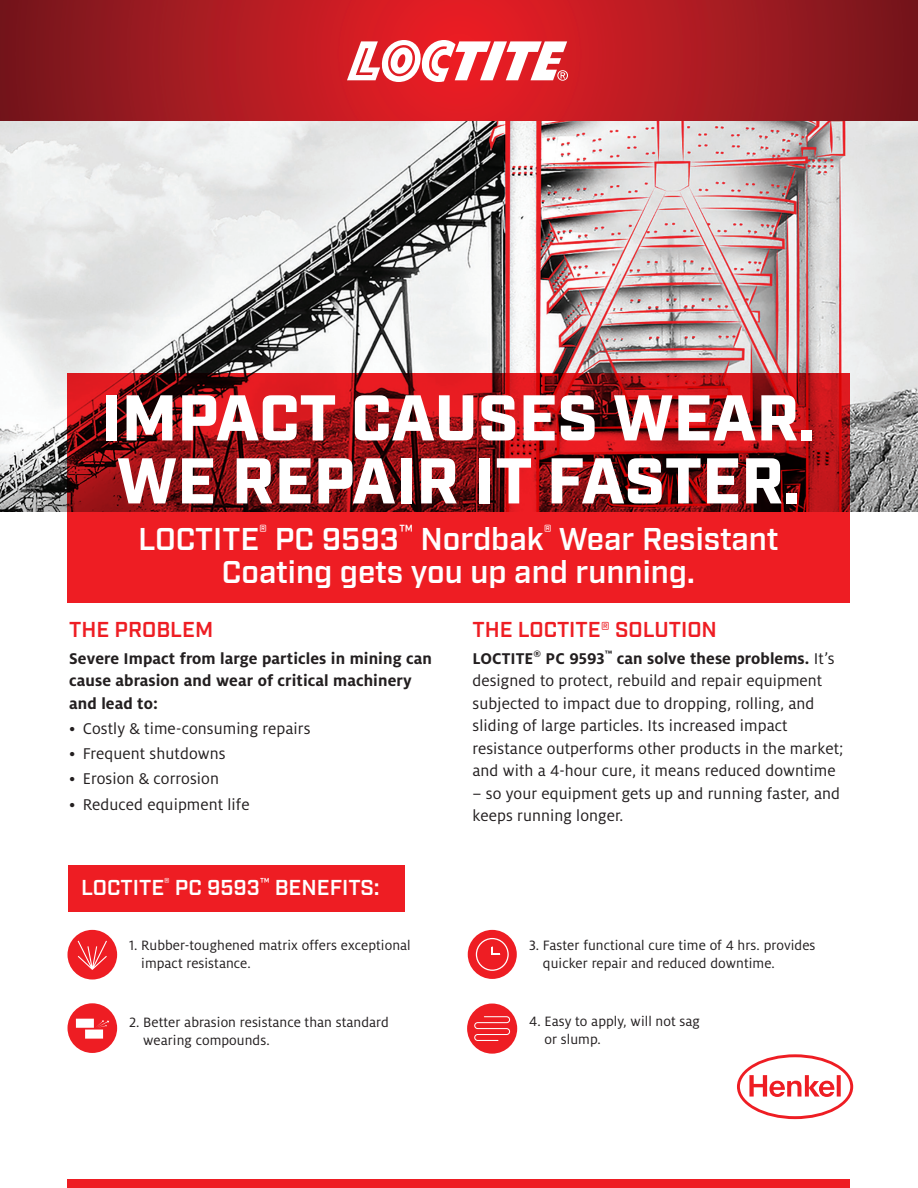
<style>
.page{position:relative;width:918px;height:1188px;background:#fff}
.page>*{position:absolute;margin:0;border:0;box-sizing:border-box;transform-origin:0 0}
.Intro_Header{font:900 64.5px/63px "Industry";letter-spacing:.01em;color:#fff}
.Intro_Header-2{font:600 31.5px/33px "Industry";color:#fff;text-align:center}
.Red_SubHead{font:600 21.6px "Industry";color:#ee1d23}
.Red_Box_Subhead{font:600 21.6px "Industry";color:#fff}
.Bold_Subheads{font:17.25px/22.5px "Henkel Milo";letter-spacing:.005em;color:#231f20}
.Bold_Subheads-2{font:700 17.25px/22.5px "Henkel Milo";letter-spacing:.005em;color:#231f20}
.Bold_Subheads-3{font:15px/18px "Henkel Milo";letter-spacing:.005em;color:#231f20}
.s1{font-weight:700}
</style>
<div class="page">
<img style="left:0;top:120px;width:918px;height:392px">
<svg style="left:737px;top:1054px;width:116px;height:65px"></svg>
<svg style="left:68px;top:373px;width:782px;height:230px;background:#b31419"></svg>
<div style="left:68px;top:1179px;width:782px;height:9px;background:#ee1d23"></div>
<div style="left:68px;top:866px;width:337px;height:46px;background:#ee1d23"></div>
<div style="left:468px;top:930px;width:49px;height:49px;background:#ee1d23;border-radius:50%"></div>
<svg style="left:476px;top:938px;width:33px;height:33px"></svg>
<div style="left:68px;top:930px;width:49px;height:50px;background:#ee1d23;border-radius:50%"></div>
<svg style="left:78px;top:941px;width:29px;height:29px"></svg>
<div style="left:68px;top:1003px;width:49px;height:50px;background:#ee1d23;border-radius:50%"></div>
<div style="left:467px;top:1004px;width:50px;height:50px;background:#ee1d23;border-radius:50%"></div>
<svg style="left:474px;top:1016px;width:37px;height:25px"></svg>
<svg style="left:96px;top:1020px;width:13px;height:8px"></svg>
<div style="left:85px;top:1030px;width:18px;height:9px;background:#fff"></div>
<div style="left:76px;top:1019px;width:18px;height:9px;background:#fff"></div>
<svg style="left:0;top:0;width:918px;height:120px;background:#ab1a21"></svg>
<svg style="left:347px;top:40px;width:221px;height:42px"></svg>
<p class="Intro_Header" style="left:102px;top:390px;width:715px">IMPACT CAUSES WEAR.<br>WE REPAIR IT FASTER.</p>
<p class="Intro_Header-2" style="left:138px;top:524px;width:642px">LOCTITE<sup>®</sup> PC 9593<sup>™</sup> Nordbak<sup>®</sup> Wear Resistant<br>Coating gets you up and running.</p>
<p class="Red_SubHead" style="left:69px;top:616px;width:146px">THE PROBLEM</p>
<p class="Bold_Subheads-2" style="left:69px;top:647px;width:364px">Severe Impact from large particles in mining can cause abrasion and wear of critical machinery and lead to:</p>
<p class="Bold_Subheads" style="left:69px;top:717px;width:243px">• Costly &amp; time-consuming repairs</p>
<p class="Bold_Subheads" style="left:69px;top:743px;width:158px">• Frequent shutdowns</p>
<p class="Bold_Subheads" style="left:69px;top:768px;width:151px">• Erosion &amp; corrosion</p>
<p class="Bold_Subheads" style="left:69px;top:793px;width:182px">• Reduced equipment life</p>
<p class="Red_SubHead" style="left:472px;top:616px;width:246px">THE LOCTITE® SOLUTION</p>
<p class="Bold_Subheads" style="left:472px;top:647px;width:373px"><span class="s1">LOCTITE</span><sup>®</sup> <span class="s1">PC 9593</span><sup>™</sup> <span class="s1">can solve these problems.</span> It’s designed to protect, rebuild and repair equipment subjected to impact due to dropping, rolling, and sliding of large particles. Its increased impact resistance outperforms other products in the market; and with a 4-hour cure, it means reduced downtime</p>
<p class="Bold_Subheads" style="left:472px;top:782px;width:369px">– so your equipment gets up and running faster, and keeps running longer.</p>
<p class="Red_Box_Subhead" style="left:81px;top:875px;width:299px">LOCTITE<sup>®</sup> PC 9593<sup>™</sup> BENEFITS:</p>
<p class="Bold_Subheads-3" style="left:141px;top:937px;width:271px;text-indent:-12px">1. Rubber-toughened matrix offers exceptional impact resistance.</p>
<p class="Bold_Subheads-3" style="left:543px;top:936px;width:274px;text-indent:-14px">3. Faster functional cure time of 4 hrs. provides quicker repair and reduced downtime.</p>
<p class="Bold_Subheads-3" style="left:143px;top:1013px;width:247px;text-indent:-14px">2. Better abrasion resistance than standard wearing compounds.</p>
<p class="Bold_Subheads-3" style="left:544px;top:1013px;width:157px;text-indent:-15px">4. Easy to apply, will not sag or slump.</p>
</div>
